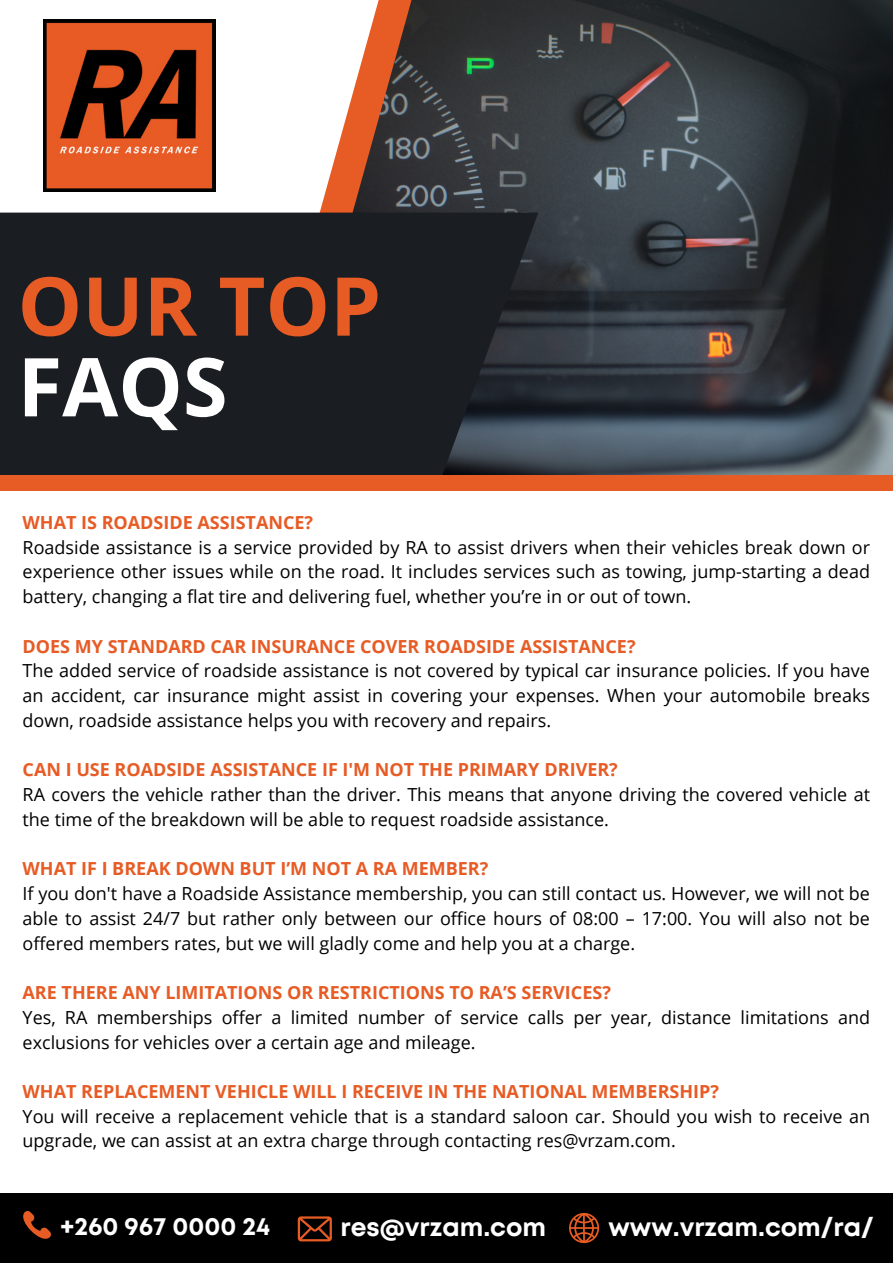
<style>
.page{position:relative;width:893px;height:1264px;background:#fff}
.page>*{position:absolute;margin:0;border:0;box-sizing:border-box;transform-origin:0 0}
.t1{font:700 81.15px "Open Sans";color:#e75b25}
.t2{font:700 81.15px "Open Sans";color:#fff}
.t3{font:700 25.2px "Mont";color:#fff}
.t4{font:18px/24.8px "Open Sans";color:#000;text-align:justify}
.t5{font:700 18px "Open Sans";color:#e75b25}
</style>
<div class="page">
<div style="left:0;top:1192px;width:892px;height:70px;background:#000"></div>
<svg style="left:569px;top:1213px;width:30px;height:29px"></svg>
<svg style="left:23px;top:1211px;width:28px;height:28px"></svg>
<svg style="left:298px;top:1216px;width:33px;height:25px"></svg>
<img style="left:416px;top:0;width:476px;height:474px">
<svg style="left:390px;top:0;width:26px;height:212px;background:#55423c"></svg>
<svg style="left:43px;top:0;width:347px;height:212px"></svg>
<svg style="left:0;top:212px;width:538px;height:264px;background:#1c1f23"></svg>
<img style="left:44px;top:19px;width:172px;height:172px">
<div style="left:1px;top:475px;width:891px;height:15px;background:#e75b25"></div>
<p class="t1" style="left:18px;top:249px;width:365px">OUR TOP</p>
<p class="t2" style="left:18px;top:329px;width:211px">FAQS</p>
<p class="t5" style="left:23px;top:509px;width:292px">WHAT IS ROADSIDE ASSISTANCE?</p>
<p class="t4" style="left:23px;top:534px;width:848px">Roadside assistance is a service provided by RA to assist drivers when their vehicles break down or experience other issues while on the road. It includes services such as towing, jump-starting a dead battery, changing a flat tire and delivering fuel, whether you’re in or out of town.</p>
<p class="t5" style="left:23px;top:633px;width:614px">DOES MY STANDARD CAR INSURANCE COVER ROADSIDE ASSISTANCE?</p>
<p class="t4" style="left:23px;top:658px;width:848px">The added service of roadside assistance is not covered by typical car insurance policies. If you have an accident, car insurance might assist in covering your expenses. When your automobile breaks down, roadside assistance helps you with recovery and repairs.</p>
<p class="t5" style="left:23px;top:757px;width:596px">CAN I USE ROADSIDE ASSISTANCE IF I'M NOT THE PRIMARY DRIVER?</p>
<p class="t4" style="left:23px;top:781px;width:848px">RA covers the vehicle rather than the driver. This means that anyone driving the covered vehicle at the time of the breakdown will be able to request roadside assistance.</p>
<p class="t5" style="left:23px;top:856px;width:467px">WHAT IF I BREAK DOWN BUT I’M NOT A RA MEMBER?</p>
<p class="t4" style="left:23px;top:880px;width:848px">If you don't have a Roadside Assistance membership, you can still contact us. However, we will not be able to assist 24/7 but rather only between our office hours of 08:00 – 17:00. You will also not be offered members rates, but we will gladly come and help you at a charge.</p>
<p class="t5" style="left:23px;top:979px;width:590px">ARE THERE ANY LIMITATIONS OR RESTRICTIONS TO RA’S SERVICES?</p>
<p class="t4" style="left:23px;top:1004px;width:848px">Yes, RA memberships offer a limited number of service calls per year, distance limitations and exclusions for vehicles over a certain age and mileage.</p>
<p class="t5" style="left:23px;top:1078px;width:698px">WHAT REPLACEMENT VEHICLE WILL I RECEIVE IN THE NATIONAL MEMBERSHIP?</p>
<p class="t4" style="left:23px;top:1103px;width:848px">You will receive a replacement vehicle that is a standard saloon car. Should you wish to receive an upgrade, we can assist at an extra charge through contacting res@vrzam.com.</p>
<p class="t3" style="left:61px;top:1216px;width:211px">+260 967 0000 24</p>
<p class="t3" style="left:340px;top:1217px;width:207px">res@vrzam.com</p>
<p class="t3" style="left:608px;top:1217px;width:267px">www.vrzam.com/ra/</p>
</div>
